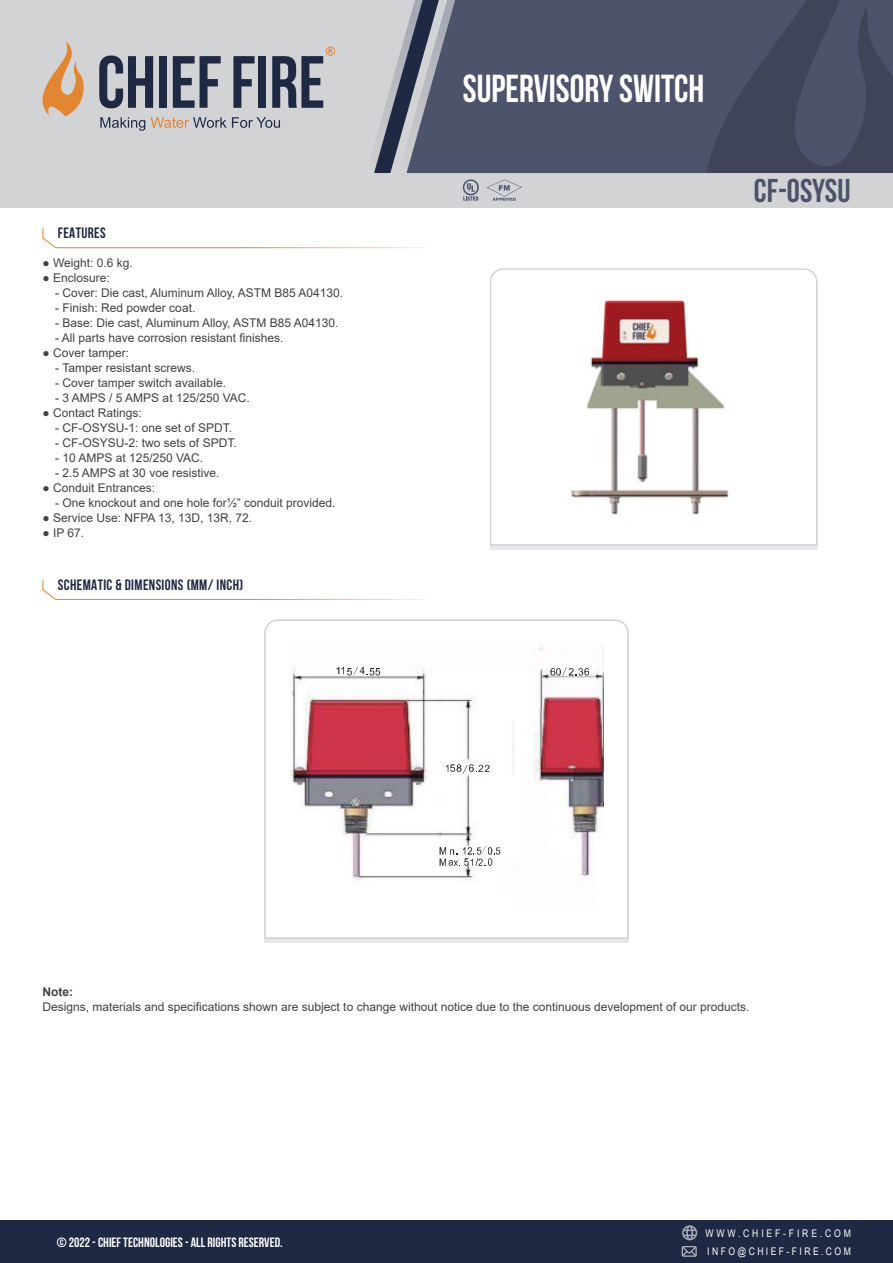
<style>
.page{position:relative;width:893px;height:1263px;background:#fff}
.page>*{position:absolute;margin:0;border:0;box-sizing:border-box;transform-origin:0 0}
.t1{font:700 39px "Bebas Neue";color:#fff;scale:.95 1}
.t2{font:700 33px "Bebas Neue";color:#4d536a}
.t3{font:700 15px "Bebas Neue";letter-spacing:.025em;color:#202944}
.t4{font:700 13.5px "Bebas Neue";color:#fff}
.t5{font:12px "Arial";color:#414042}
.t6{font:700 12px "Arial";color:#414042}
.t7{font:10.5px/18px "Arial Narrow";letter-spacing:.23em;color:#fff}
</style>
<div class="page">
<div style="left:0;top:0;width:893px;height:207px;background:#d1d3d4"></div>
<svg style="left:374px;top:29px;width:33px;height:144px"></svg>
<svg style="left:407px;top:0;width:295px;height:173px;background:#52576d"></svg>
<svg style="left:702px;top:0;width:191px;height:173px;background:#464c61"></svg>
<div style="left:0;top:1220px;width:893px;height:43px;background:#202944"></div>
<svg style="left:682px;top:1225px;width:15px;height:15px"></svg>
<svg style="left:682px;top:1246px;width:15px;height:11px"></svg>
<svg style="left:42px;top:42px;width:42px;height:74px"></svg>
<svg style="left:99px;top:56px;width:54px;height:52px"></svg>
<div style="left:159px;top:56px;width:8px;height:52px;background:#202944"></div>
<svg style="left:173px;top:56px;width:48px;height:52px"></svg>
<svg style="left:233px;top:56px;width:22px;height:52px"></svg>
<div style="left:258px;top:56px;width:8px;height:52px;background:#202944"></div>
<svg style="left:272px;top:46px;width:63px;height:62px"></svg>
<svg style="left:100px;top:117px;width:45px;height:14px"></svg>
<svg style="left:151px;top:117px;width:129px;height:11px"></svg>
<svg style="left:42px;top:228px;width:384px;height:20px"></svg>
<svg style="left:490px;top:268px;width:328px;height:278px"></svg>
<svg style="left:463px;top:179px;width:16px;height:22px"></svg>
<svg style="left:487px;top:179px;width:35px;height:22px"></svg>
<svg style="left:42px;top:579px;width:384px;height:21px"></svg>
<img style="left:561px;top:276px;width:185px;height:262px">
<svg style="left:264px;top:619px;width:365px;height:320px"></svg>
<img style="left:289px;top:632px;width:314px;height:294px">
<svg style="left:336px;top:667px;width:44px;height:8px"></svg>
<svg style="left:550px;top:667px;width:39px;height:8px"></svg>
<svg style="left:446px;top:764px;width:44px;height:10px"></svg>
<svg style="left:440px;top:846px;width:60px;height:20px"></svg>
<p class="t3" style="left:58px;top:225px;width:49px">FEATURES</p>
<p class="t5" style="left:43px;top:255px;width:92px">● Weight: 0.6 kg.</p>
<p class="t5" style="left:43px;top:270px;width:69px">● Enclosure:</p>
<p class="t5" style="left:55px;top:285px;width:289px">- Cover: Die cast, Aluminum Alloy, ASTM B85 A04130.</p>
<p class="t5" style="left:55px;top:300px;width:142px">- Finish: Red powder coat.</p>
<p class="t5" style="left:55px;top:315px;width:285px">- Base: Die cast, Aluminum Alloy, ASTM B85 A04130.</p>
<p class="t5" style="left:55px;top:330px;width:230px">- All parts have corrosion resistant finishes.</p>
<p class="t5" style="left:43px;top:345px;width:88px">● Cover tamper:</p>
<p class="t5" style="left:55px;top:360px;width:141px">- Tamper resistant screws.</p>
<p class="t5" style="left:55px;top:375px;width:172px">- Cover tamper switch available.</p>
<p class="t5" style="left:55px;top:390px;width:196px">- 3 AMPS / 5 AMPS at 125/250 VAC.</p>
<p class="t5" style="left:43px;top:405px;width:101px">● Contact Ratings:</p>
<p class="t5" style="left:55px;top:420px;width:178px">- CF-OSYSU-1: one set of SPDT.</p>
<p class="t5" style="left:55px;top:435px;width:183px">- CF-OSYSU-2: two sets of SPDT.</p>
<p class="t5" style="left:55px;top:450px;width:149px">- 10 AMPS at 125/250 VAC.</p>
<p class="t5" style="left:55px;top:465px;width:166px">- 2.5 AMPS at 30 voe resistive.</p>
<p class="t5" style="left:43px;top:480px;width:114px">● Conduit Entrances:</p>
<p class="t5" style="left:55px;top:495px;width:282px">- One knockout and one hole for½” conduit provided.</p>
<p class="t5" style="left:43px;top:510px;width:211px">● Service Use: NFPA 13, 13D, 13R, 72.</p>
<p class="t5" style="left:43px;top:525px;width:43px">● IP 67.</p>
<p class="t3" style="left:58px;top:576px;width:187px">SCHEMATIC &amp; DIMENSIONS (MM/ INCH)</p>
<h1 class="t1" style="left:463px;top:67px;width:256px">SUPERVISORY SWITCH</h1>
<h2 class="t2" style="left:754px;top:173px;width:98px">CF-OSYSU</h2>
<p class="t6" style="left:43px;top:984px;width:32px">Note:</p>
<p class="t5" style="left:43px;top:999px;width:709px">Designs, materials and specifications shown are subject to change without notice due to the continuous development of our products.</p>
<p class="t4" style="left:57px;top:1235px;width:227px">© 2022 - CHIEF TECHNOLOGIES - ALL RIGHTS RESERVED.</p>
<p class="t7" style="left:706px;top:1224px;width:147px">WWW.CHIEF-FIRE.COM<br>INFO@CHIEF-FIRE.COM</p>
</div>
